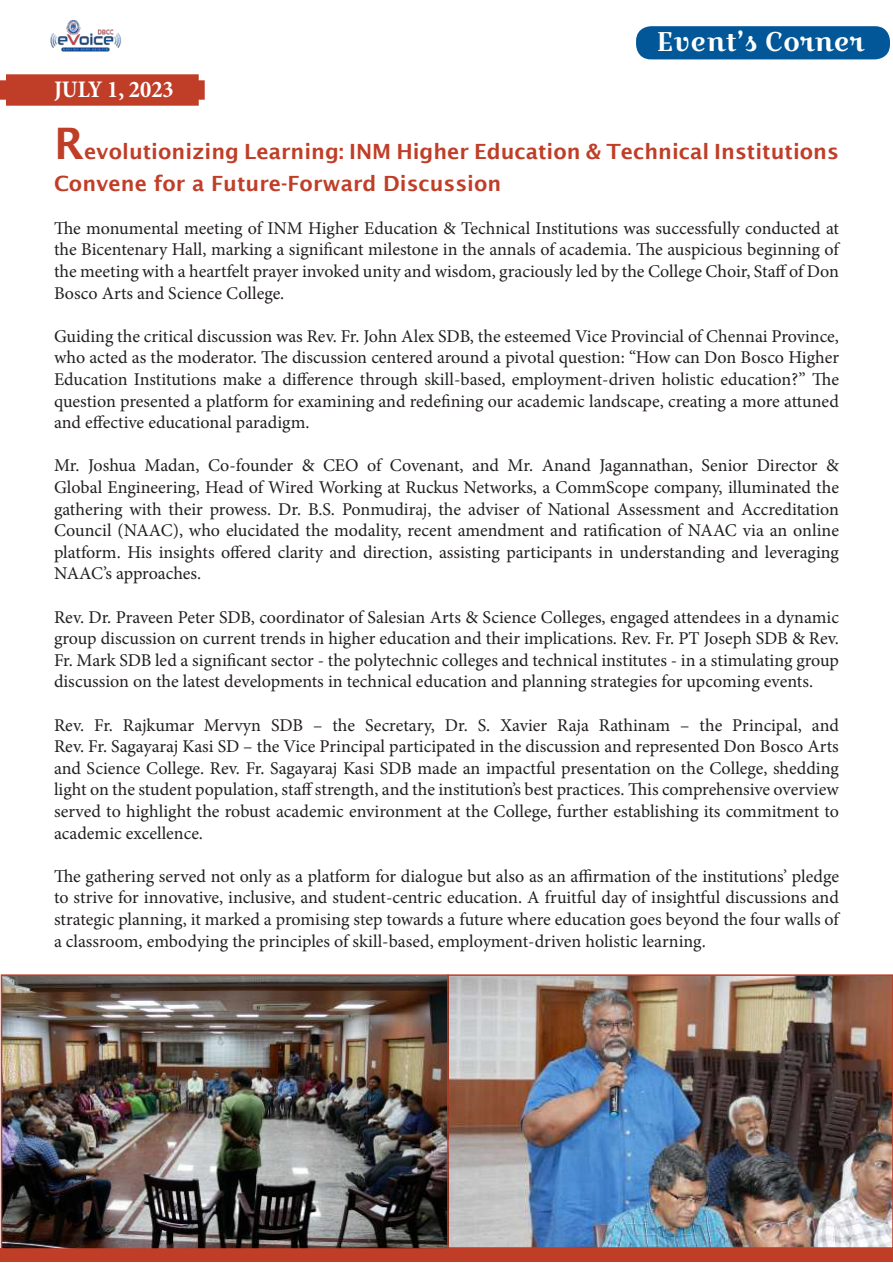
<style>
.page{position:relative;width:893px;height:1263px;background:#fff}
.page>*{position:absolute;margin:0;border:0;box-sizing:border-box;transform-origin:0 0}
.t1{font:27px "Croissant One";color:#fff}
.t2{font:700 condensed 24px "Minion Pro";color:#fff}
.t3{font:600 21px/31.2px "Lucida Sans";color:#c03e28}
.t4{font:18px/21.6px "Minion Pro";color:#231f20;text-align:justify}
.s1{font-size:43.5px}
</style>
<div class="page">
<img style="left:50px;top:20px;width:72px;height:32px">
<div style="left:0;top:1249px;width:893px;height:13px;background:#c03e28"></div>
<div style="left:636px;top:26px;width:254px;height:33px;background:#015797;border-radius:15px"></div>
<svg style="left:0;top:74px;width:205px;height:32px;background:#c24631"></svg>
<img style="left:4px;top:977px;width:886px;height:270px">
<div style="left:447px;top:974px;width:446px;height:275px;border:2px solid #c03e28"></div>
<div style="left:1px;top:974px;width:448px;height:276px;border:2px solid #c03e28"></div>
<h1 class="t1" style="left:657px;top:22px;width:209px">Event’s Corner</h1>
<h2 class="t2" style="left:54px;top:73px;width:121px">JULY 1, 2023</h2>
<p class="t3" style="left:54px;top:136px;width:786px"><span class="s1">R</span>evolutionizing Learning: INM Higher Education &amp; Technical Institutions<br>Convene for a Future-Forward Discussion</p>
<p class="t4" style="left:54px;top:217px;width:786px">The monumental meeting of INM Higher Education &amp; Technical Institutions was successfully conducted at the Bicentenary Hall, marking a significant milestone in the annals of academia. The auspicious beginning of the meeting with a heartfelt prayer invoked unity and wisdom, graciously led by the College Choir, Staff of Don Bosco Arts and Science College.</p>
<p class="t4" style="left:54px;top:325px;width:787px">Guiding the critical discussion was Rev. Fr. John Alex SDB, the esteemed Vice Provincial of Chennai Province, who acted as the moderator. The discussion centered around a pivotal question: “How can Don Bosco Higher Education Institutions make a difference through skill-based, employment-driven holistic education?” The question presented a platform for examining and redefining our academic landscape, creating a more attuned and effective educational paradigm.</p>
<p class="t4" style="left:54px;top:455px;width:786px">Mr. Joshua Madan, Co-founder &amp; CEO of Covenant, and Mr. Anand Jagannathan, Senior Director &amp; Global Engineering, Head of Wired Working at Ruckus Networks, a CommScope company, illuminated the gathering with their prowess. Dr. B.S. Ponmudiraj, the adviser of National Assessment and Accreditation Council (NAAC), who elucidated the modality, recent amendment and ratification of NAAC via an online platform. His insights offered clarity and direction, assisting participants in understanding and leveraging NAAC’s approaches.</p>
<p class="t4" style="left:54px;top:606px;width:786px">Rev. Dr. Praveen Peter SDB, coordinator of Salesian Arts &amp; Science Colleges, engaged attendees in a dynamic group discussion on current trends in higher education and their implications. Rev. Fr. PT Joseph SDB &amp; Rev.<br>Fr. Mark SDB led a significant sector - the polytechnic colleges and technical institutes - in a stimulating group discussion on the latest developments in technical education and planning strategies for upcoming events.</p>
<p class="t4" style="left:54px;top:714px;width:787px">Rev. Fr. Rajkumar Mervyn SDB – the Secretary, Dr. S. Xavier Raja Rathinam – the Principal, and Rev. Fr. Sagayaraj Kasi SD – the Vice Principal participated in the discussion and represented Don Bosco Arts and Science College. Rev. Fr. Sagayaraj Kasi SDB made an impactful presentation on the College, shedding light on the student population, staff strength, and the institution’s best practices. This comprehensive overview served to highlight the robust academic environment at the College, further establishing its commitment to academic excellence.</p>
<p class="t4" style="left:54px;top:865px;width:786px">The gathering served not only as a platform for dialogue but also as an affirmation of the institutions’ pledge to strive for innovative, inclusive, and student-centric education. A fruitful day of insightful discussions and strategic planning, it marked a promising step towards a future where education goes beyond the four walls of a classroom, embodying the principles of skill-based, employment-driven holistic learning.</p>
</div>
